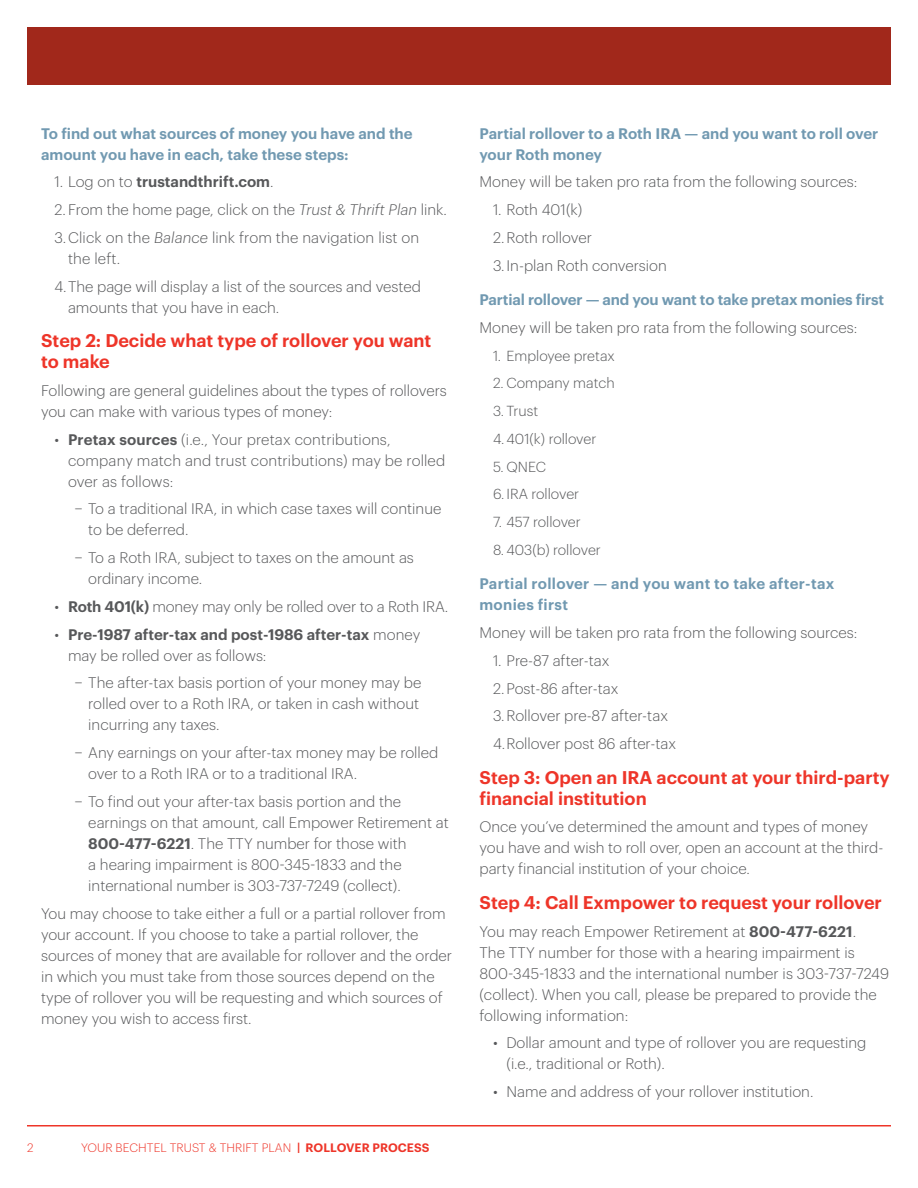
<style>
.page{position:relative;width:918px;height:1188px;background:#fff}
.page>*{position:absolute;margin:0;border:0;box-sizing:border-box;transform-origin:0 0}
.Small_Subtitle{font:600 18px/21px "Graphik";color:#ee3529}
.Body{font:300 15px/21px "Graphik";color:#57585a}
.Paragraph_Title{font:600 15px/21px "Graphik";color:#7199b1}
.t1{font:600 15px/21px "Graphik";color:#57585a}
.Paragraph_Title-2{font:600 15px/21px "Graphik";letter-spacing:.02em;color:#7199b1}
.t2{font:300 14.25px "Graphik";color:#57585a}
.t3{font:300 12px "Graphik";letter-spacing:.005em;color:#ee3529}
.s1{font-weight:300}
.s2{font-style:italic}
.s3{font-weight:600}
</style>
<div class="page">
<hr style="left:27px;top:1125px;width:864px;height:1px;background:#ee3529">
<div style="left:27px;top:27px;width:864px;height:57px;background:#a1281b"></div>
<p class="Paragraph_Title" style="left:41px;top:121px;width:373px">To find out what sources of money you have and the amount you have in each, take these steps:</p>
<p class="t1" style="left:55px;top:170px;width:221px"><span class="s1">1. Log on to</span> trustandthrift.com<span class="s1">.</span></p>
<p class="Body" style="left:55px;top:198px;width:394px">2. From the home page, click on the <span class="s2">Trust &amp; Thrift Plan</span> link.</p>
<p class="Body" style="left:68px;top:226px;width:353px;text-indent:-14px">3.Click on the <span class="s2">Balance</span> link from the navigation list on the left.</p>
<p class="Body" style="left:68px;top:275px;width:355px;text-indent:-14px">4.The page will display a list of the sources and vested amounts that you have in each.</p>
<p class="Small_Subtitle" style="left:41px;top:329px;width:392px">Step 2: Decide what type of rollover you want to make</p>
<p class="Body" style="left:41px;top:379px;width:407px">Following are general guidelines about the types of rollovers you can make with various types of money:</p>
<p class="Body" style="left:68px;top:428px;width:379px;text-indent:-14px">• <span class="s3">Pretax sources</span> (i.e., Your pretax contributions, company match and trust contributions) may be rolled over as follows:</p>
<p class="Body" style="left:88px;top:497px;width:355px;text-indent:-14px">− To a traditional IRA, in which case taxes will continue to be deferred.</p>
<p class="Body" style="left:88px;top:546px;width:327px;text-indent:-14px">− To a Roth IRA, subject to taxes on the amount as ordinary income.</p>
<p class="Body" style="left:55px;top:595px;width:395px">• <span class="s3">Roth 401(k)</span> money may only be rolled over to a Roth IRA.</p>
<p class="t1" style="left:68px;top:622px;width:354px;text-indent:-14px"><span class="s1">•</span> Pre-1987 after-tax and post-1986 after-tax <span class="s1">money may be rolled over as follows:</span></p>
<p class="Body" style="left:88px;top:671px;width:335px;text-indent:-14px">− The after-tax basis portion of your money may be rolled over to a Roth IRA, or taken in cash without incurring any taxes.</p>
<p class="Body" style="left:88px;top:741px;width:352px;text-indent:-14px">− Any earnings on your after-tax money may be rolled over to a Roth IRA or to a traditional IRA.</p>
<p class="Body" style="left:88px;top:790px;width:362px;text-indent:-14px">− To find out your after-tax basis portion and the earnings on that amount, call Empower Retirement at <span class="s3">800-477-6221</span>. The TTY number for those with<br>a hearing impairment is 800-345-1833 and the international number is 303-737-7249 (collect).</p>
<p class="Body" style="left:41px;top:902px;width:413px">You may choose to take either a full or a partial rollover from your account. If you choose to take a partial rollover, the sources of money that are available for rollover and the order in which you must take from those sources depend on the type of rollover you will be requesting and which sources of money you wish to access first.</p>
<p class="t3" style="left:27px;top:1139px;width:8px">2</p>
<p class="t3" style="left:81px;top:1139px;width:350px">YOUR BECHTEL TRUST &amp; THRIFT PLAN <span class="s3">| ROLLOVER PROCESS</span></p>
<p class="Paragraph_Title" style="left:480px;top:121px;width:400px">Partial rollover to a Roth IRA — and you want to roll over your Roth money</p>
<p class="Body" style="left:480px;top:170px;width:379px">Money will be taken pro rata from the following sources:</p>
<p class="Body" style="left:493px;top:198px;width:91px">1. Roth 401(k)</p>
<p class="Body" style="left:493px;top:226px;width:100px">2.Roth rollover</p>
<p class="Body" style="left:493px;top:254px;width:175px">3.In-plan Roth conversion</p>
<p class="Paragraph_Title" style="left:480px;top:288px;width:406px">Partial rollover — and you want to take pretax monies first</p>
<p class="Body" style="left:480px;top:316px;width:379px">Money will be taken pro rata from the following sources:</p>
<p class="t2" style="left:493px;top:345px;width:123px">1. Employee pretax</p>
<p class="t2" style="left:493px;top:373px;width:123px">2. Company match</p>
<p class="t2" style="left:493px;top:401px;width:47px">3. Trust</p>
<p class="t2" style="left:493px;top:428px;width:105px">4.401(k) rollover</p>
<p class="t2" style="left:493px;top:456px;width:55px">5. QNEC</p>
<p class="t2" style="left:493px;top:484px;width:88px">6. IRA rollover</p>
<p class="t2" style="left:493px;top:512px;width:89px">7. 457 rollover</p>
<p class="t2" style="left:493px;top:539px;width:109px">8. 403(b) rollover</p>
<p class="Paragraph_Title-2" style="left:480px;top:572px;width:356px">Partial rollover — and you want to take after-tax monies first</p>
<p class="Body" style="left:480px;top:621px;width:379px">Money will be taken pro rata from the following sources:</p>
<p class="Body" style="left:493px;top:649px;width:118px">1. Pre-87 after-tax</p>
<p class="Body" style="left:493px;top:677px;width:127px">2.Post-86 after-tax</p>
<p class="Body" style="left:493px;top:704px;width:177px">3.Rollover pre-87 after-tax</p>
<p class="Body" style="left:493px;top:732px;width:185px">4.Rollover post 86 after-tax</p>
<p class="Small_Subtitle" style="left:480px;top:765px;width:412px">Step 3: Open an IRA account at your third-party financial institution</p>
<p class="Body" style="left:480px;top:815px;width:405px">Once you’ve determined the amount and types of money you have and wish to roll over, open an account at the third&shy;party financial institution of your choice.</p>
<p class="Small_Subtitle" style="left:480px;top:890px;width:404px">Step 4: Call Exmpower to request your rollover</p>
<p class="Body" style="left:480px;top:920px;width:411px">You may reach Empower Retirement at <span class="s3">800-477-6221</span>.<br>The TTY number for those with a hearing impairment is 800-345-1833 and the international number is 303-737-7249 (collect). When you call, please be prepared to provide the following information:</p>
<p class="Body" style="left:507px;top:1031px;width:361px;text-indent:-14px">• Dollar amount and type of rollover you are requesting (i.e., traditional or Roth).</p>
<p class="Body" style="left:493px;top:1080px;width:322px">• Name and address of your rollover institution.</p>
</div>
